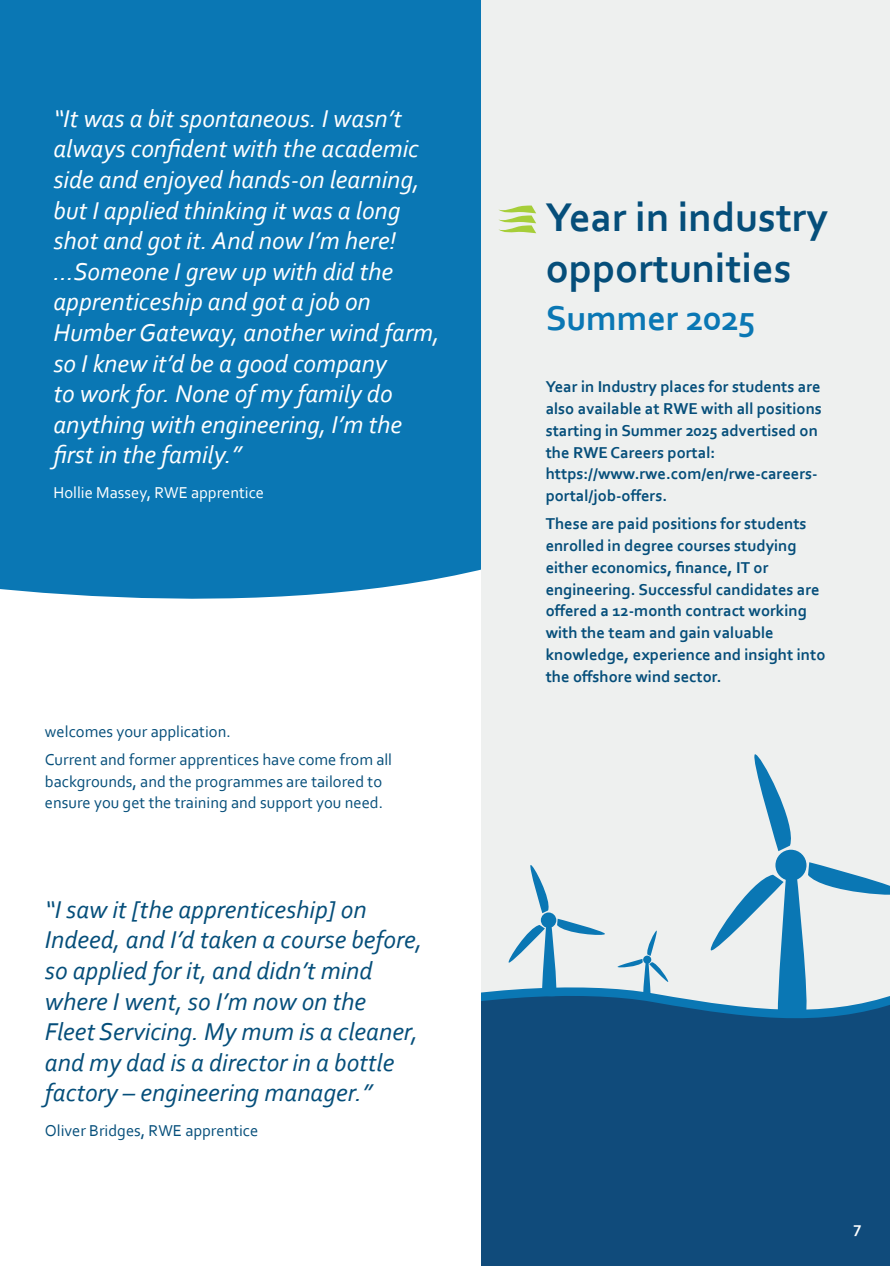
<style>
.page{position:relative;width:890px;height:1266px;background:#fff}
.page>*{position:absolute;margin:0;border:0;box-sizing:border-box;transform-origin:0 0}
.t1{font:700 42px/50.4px "Corbel";color:#054e7a}
.t2{font:700 36px "Corbel";color:#0a77b4}
.t3{font:italic 25.5px/30.6px "Corbel";color:#fff}
.t4{font:italic 25.5px/30.6px "Corbel";color:#054e7a}
.t5{font:700 16.5px/21.8px "Corbel";color:#054e7a}
.t6{font:16.5px/28.2px "Corbel";color:#054e7a}
.t7{font:16.5px "Corbel";color:#fff}
.t8{font:700 16.5px "Corbel";color:#fff}
</style>
<div class="page">
<div style="left:0;top:0;width:481px;height:533px;background:#0a77b4"></div>
<svg style="left:0;top:533px;width:481px;height:66px;background:#2485bc"></svg>
<div style="left:481px;top:0;width:409px;height:1266px;background:#eef0ef"></div>
<div style="left:481px;top:988px;width:409px;height:278px;background:#104b7b"></div>
<svg style="left:754px;top:754px;width:37px;height:97px"></svg>
<div style="left:775px;top:849px;width:31px;height:31px;background:#0a77b4;border-radius:50%"></div>
<svg style="left:706px;top:862px;width:184px;height:157px"></svg>
<svg style="left:506px;top:865px;width:99px;height:131px"></svg>
<svg style="left:617px;top:930px;width:52px;height:70px"></svg>
<svg style="left:498px;top:205px;width:38px;height:28px"></svg>
<p class="t3" style="left:53px;top:102px;width:388px">“It was a bit spontaneous. I wasn’t always confident with the academic side and enjoyed hands-on learning, but I applied thinking it was a long shot and got it. And now I’m here! …Someone I grew up with did the apprenticeship and got a job on<br>Humber Gateway, another wind farm, so I knew it’d be a good company<br>to work for. None of my family do anything with engineering, I’m the first in the family.”</p>
<p class="t7" style="left:53px;top:482px;width:212px">Hollie Massey, RWE apprentice</p>
<p class="t6" style="left:45px;top:716px;width:348px">welcomes your application.<br>Current and former apprentices have come from all</p>
<p class="t6" style="left:45px;top:770px;width:340px;line-height:21.8px">backgrounds, and the programmes are tailored to ensure you get the training and support you need.</p>
<h3 class="t4" style="left:45px;top:893px;width:379px">“I saw it [the apprenticeship] on Indeed, and I’d taken a course before, so applied for it, and didn’t mind where I went, so I’m now on the Fleet Servicing. My mum is a cleaner, and my dad is a director in a bottle factory – engineering manager.”</h3>
<p class="t6" style="left:45px;top:1116px;width:215px">Oliver Bridges, RWE apprentice</p>
<h1 class="t1" style="left:545px;top:191px;width:284px">Year in industry opportunities</h1>
<h2 class="t2" style="left:545px;top:296px;width:211px">Summer 2025</h2>
<p class="t5" style="left:545px;top:375px;width:278px">Year in Industry places for students are also available at RWE with all positions starting in Summer 2025 advertised on the RWE Careers portal: https://www.rwe.com/en/rwe-careers&shy;portal/job-offers.</p>
<p class="t5" style="left:545px;top:512px;width:281px">These are paid positions for students enrolled in degree courses studying either economics, finance, IT or engineering. Successful candidates are offered a 12-month contract working with the team and gain valuable knowledge, experience and insight into the offshore wind sector.</p>
<p class="t8" style="left:853px;top:1216px;width:10px">7</p>
</div>
